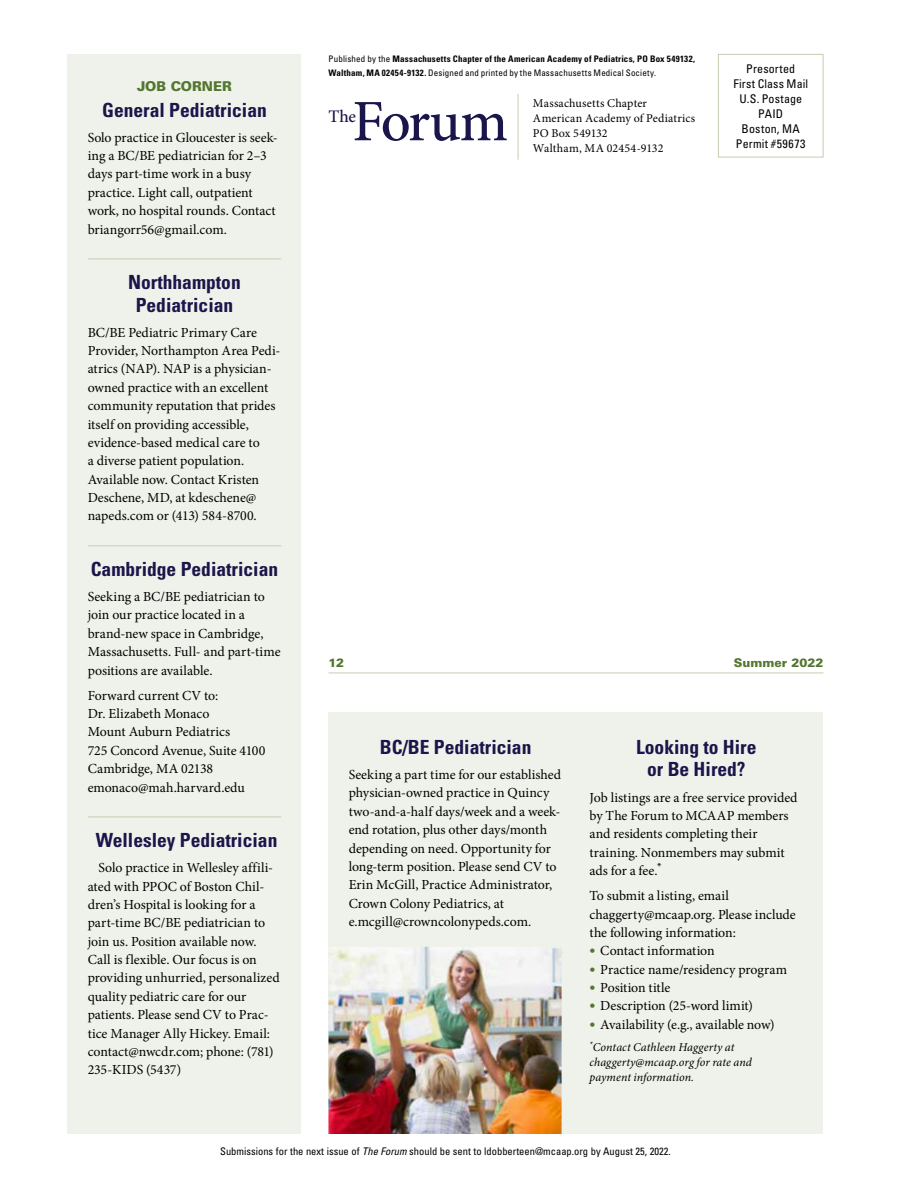
<style>
.page{position:relative;width:918px;height:1188px;background:#fff}
.page>*{position:absolute;margin:0;border:0;box-sizing:border-box;transform-origin:0 0}
.t1{font:500 58.8px "Minion Pro";letter-spacing:-.035em;color:#1a154a}
.BoxedHeaderRule{font:700 condensed 19.5px/22.5px "Univers LT Std";color:#1a154a;text-align:center}
.BoxedHeader{font:700 condensed 19.5px "Univers LT Std";color:#1a154a}
.t2{font:500 17.55px "Minion Pro";color:#1a154a}
.BodyFirst{font:13.8px/18.3px "Minion Pro";letter-spacing:-.005em;color:#000}
.BodyIndent{font:13.8px/18.5px "Minion Pro";color:#000}
.StandingHead{font:900 13.5px "Univers LT Std";color:#537730}
.t3{font:12px/15px "Minion Pro";letter-spacing:.015em;color:#000}
.BoxedItalics{font:italic 12px/15px "Minion Pro";color:#000}
.t4{font:condensed 12px/15px "Univers LT Std";letter-spacing:.015em;color:#000;text-align:center}
.t5{font:900 12px "Univers LT Std";color:#537730}
.t6{font:condensed 10.5px "Univers LT Std";color:#000}
.t7{font:700 condensed 9px/13.5px "Univers LT Std";letter-spacing:.02em;color:#000}
.s1{font-weight:400}
.s2{font-family:"Univers LT Std";font-weight:900;font-size:12px;color:#537730}
.s3{font-style:italic}
</style>
<div class="page">
<hr style="left:518px;top:94px;width:1px;height:66px;background:#c3cfb1">
<div style="left:718px;top:54px;width:105px;height:103px;border:1px solid #c3cfb1"></div>
<hr style="left:328px;top:673px;width:495px;height:1px;background:#c3cfb1">
<div style="left:67px;top:54px;width:234px;height:1080px;background:#eff2ea"></div>
<hr style="left:88px;top:259px;width:193px;height:1px;background:#c3cfb1">
<hr style="left:88px;top:545px;width:193px;height:1px;background:#c3cfb1">
<hr style="left:88px;top:817px;width:193px;height:1px;background:#c3cfb1">
<div style="left:328px;top:713px;width:496px;height:421px;background:#eff2ea"></div>
<img style="left:328px;top:947px;width:234px;height:187px">
<p class="StandingHead" style="left:137px;top:77px;width:96px">JOB CORNER</p>
<p class="BoxedHeader" style="left:102px;top:98px;width:166px">General Pediatrician</p>
<p class="BodyFirst" style="left:88px;top:128px;width:192px">Solo practice in Gloucester is seek&shy;ing a BC/BE pediatrician for 2–3 days part-time work in a busy practice. Light call, outpatient work, no hospital rounds. Contact briangorr56@gmail.com.</p>
<p class="BoxedHeaderRule" style="left:128px;top:271px;width:114px">Northhampton<br>Pediatrician</p>
<p class="BodyFirst" style="left:88px;top:323px;width:194px">BC/BE Pediatric Primary Care<br>Provider, Northampton Area Pedi&shy;atrics (NAP). NAP is a physician&shy;owned practice with an excellent community reputation that prides itself on providing accessible, evidence-based medical care to<br>a diverse patient population.<br>Available now. Contact Kristen<br>Deschene, MD, at kdeschene@ napeds.com or (413) 584-8700.</p>
<p class="BoxedHeaderRule" style="left:91px;top:558px;width:189px">Cambridge Pediatrician</p>
<p class="BodyFirst" style="left:88px;top:588px;width:194px">Seeking a BC/BE pediatrician to join our practice located in a brand-new space in Cambridge,<br>Massachusetts. Full- and part-time positions are available.</p>
<p class="BodyFirst" style="left:88px;top:686px;width:132px">Forward current CV to:</p>
<p class="BodyFirst" style="left:88px;top:705px;width:123px">Dr. Elizabeth Monaco</p>
<p class="BodyFirst" style="left:88px;top:723px;width:144px">Mount Auburn Pediatrics</p>
<p class="BodyFirst" style="left:88px;top:741px;width:179px">725 Concord Avenue, Suite 4100</p>
<p class="BodyFirst" style="left:88px;top:760px;width:127px">Cambridge, MA 02138</p>
<p class="BodyFirst" style="left:88px;top:778px;width:158px">emonaco@mah.harvard.edu</p>
<p class="BoxedHeaderRule" style="left:96px;top:829px;width:183px">Wellesley Pediatrician</p>
<p class="BodyIndent" style="left:88px;top:859px;width:194px;text-indent:11px">Solo practice in Wellesley affili&shy;ated with PPOC of Boston Chil&shy;dren’s Hospital is looking for a part-time BC/BE pediatrician to join us. Position available now.<br>Call is flexible. Our focus is on providing unhurried, personalized quality pediatric care for our patients. Please send CV to Prac&shy;tice Manager Ally Hickey. Email: contact@nwcdr.com; phone: (781)<br>235-KIDS (5437)</p>
<p class="t7" style="left:328px;top:52px;width:368px"><span class="s1">Published by the</span> Massachusetts Chapter of the American Academy of Pediatrics, PO Box 549132,<br>Waltham, MA 02454-9132. <span class="s1">Designed and printed by the Massachusetts Medical Society.</span></p>
<p class="t4" style="left:733px;top:61px;width:76px">Presorted<br>First Class Mail<br>U.S. Postage<br>PAID<br>Boston, MA<br>Permit #59673</p>
<p class="t2" style="left:328px;top:105px;width:29px">The</p>
<p class="t3" style="left:533px;top:96px;width:164px">Massachusetts Chapter<br>American Academy of Pediatrics<br>PO Box 549132</p>
<h1 class="t1" style="left:352px;top:82px;width:157px">Forum</h1>
<p class="t3" style="left:533px;top:141px;width:132px">Waltham, MA 02454-9132</p>
<p class="t5" style="left:328px;top:655px;width:17px">12</p>
<p class="t5" style="left:734px;top:655px;width:91px">Summer 2022</p>
<p class="BoxedHeader" style="left:380px;top:735px;width:153px">BC/BE Pediatrician</p>
<p class="BodyFirst" style="left:349px;top:766px;width:214px">Seeking a part time for our established physician-owned practice in Quincy two-and-a-half days/week and a week&shy;end rotation, plus other days/month depending on need. Opportunity for long-term position. Please send CV to Erin McGill, Practice Administrator, Crown Colony Pediatrics, at e.mcgill@crowncolonypeds.com.</p>
<p class="BoxedHeaderRule" style="left:636px;top:736px;width:122px">Looking to Hire or Be Hired?</p>
<p class="BodyFirst" style="left:590px;top:788px;width:210px">Job listings are a free service provided by The Forum to MCAAP members and residents completing their training. Nonmembers may submit ads for a fee.<sup>*</sup></p>
<p class="BodyFirst" style="left:590px;top:887px;width:208px">To submit a listing, email chaggerty@mcaap.org. Please include the following information:</p>
<p class="BodyIndent" style="left:590px;top:942px;width:127px"><span class="s2">•</span> Contact information</p>
<p class="BodyIndent" style="left:590px;top:960px;width:199px"><span class="s2">•</span> Practice name/residency program</p>
<p class="BodyIndent" style="left:590px;top:978px;width:82px"><span class="s2">•</span> Position title</p>
<p class="BodyIndent" style="left:590px;top:997px;width:165px"><span class="s2">•</span> Description (25-word limit)</p>
<p class="BodyIndent" style="left:590px;top:1015px;width:187px"><span class="s2">•</span> Availability (e.g., available now)</p>
<p class="BoxedItalics" style="left:590px;top:1039px;width:164px"><sup>*</sup>Contact Cathleen Haggerty at chaggerty@mcaap.org for rate and payment information.</p>
<p class="t6" style="left:220px;top:1145px;width:452px">Submissions for the next issue of <span class="s3">The Forum</span> should be sent to ldobberteen@mcaap.org by August 25, 2022.</p>
</div>
